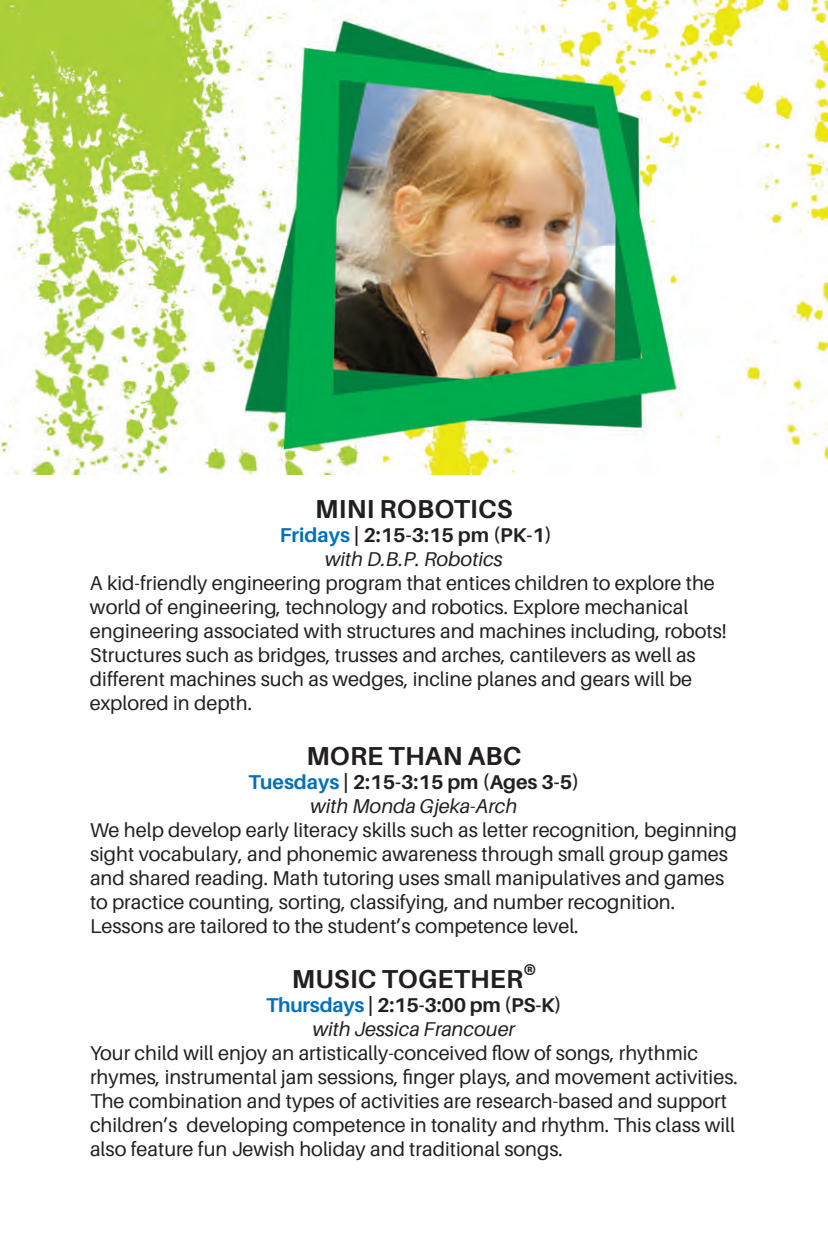
<style>
.page{position:relative;width:828px;height:1260px;background:#fff}
.page>*{position:absolute;margin:0;border:0;box-sizing:border-box;transform-origin:0 0}
.t1{font:700 26px "Aileron";letter-spacing:.01em;color:#231f20}
.t2{font:20px/24px "Aileron";color:#231f20}
.t3{font:700 20px "Aileron";color:#231f20}
.t4{font:italic 20px "Aileron";color:#231f20}
.s1{color:#006fba}
</style>
<div class="page">
<img style="left:0;top:0;width:828px;height:474px">
<p class="t1" style="left:315px;top:494px;width:199px">MINI ROBOTICS</p>
<p class="t3" style="left:280px;top:523px;width:274px"><span class="s1">Fridays</span> | 2:15-3:15 pm (PK-1)</p>
<p class="t4" style="left:325px;top:548px;width:179px">with D.B.P. Robotics</p>
<p class="t2" style="left:90px;top:571px;width:638px">A kid-friendly engineering program that entices children to explore the world of engineering, technology and robotics. Explore mechanical engineering associated with structures and machines including, robots!<br>Structures such as bridges, trusses and arches, cantilevers as well as different machines such as wedges, incline planes and gears will be explored in depth.</p>
<p class="t1" style="left:306px;top:741px;width:217px">MORE THAN ABC</p>
<p class="t3" style="left:248px;top:771px;width:333px"><span class="s1">Tuesdays</span> | 2:15-3:15 pm (Ages 3-5)</p>
<p class="t4" style="left:311px;top:795px;width:208px">with Monda Gjeka-Arch</p>
<p class="t2" style="left:90px;top:818px;width:649px">We help develop early literacy skills such as letter recognition, beginning sight vocabulary, and phonemic awareness through small group games and shared reading. Math tutoring uses small manipulatives and games to practice counting, sorting, classifying, and number recognition.<br>Lessons are tailored to the student’s competence level.</p>
<p class="t1" style="left:292px;top:964px;width:246px">MUSIC TOGETHER®</p>
<p class="t3" style="left:266px;top:994px;width:297px"><span class="s1">Thursdays</span> | 2:15-3:00 pm (PS-K)</p>
<p class="t4" style="left:313px;top:1018px;width:204px">with Jessica Francouer</p>
<p class="t2" style="left:90px;top:1041px;width:649px">Your child will enjoy an artistically-conceived flow of songs, rhythmic rhymes, instrumental jam sessions, finger plays, and movement activities.<br>The combination and types of activities are research-based and support children’s developing competence in tonality and rhythm. This class will also feature fun Jewish holiday and traditional songs.</p>
</div>
